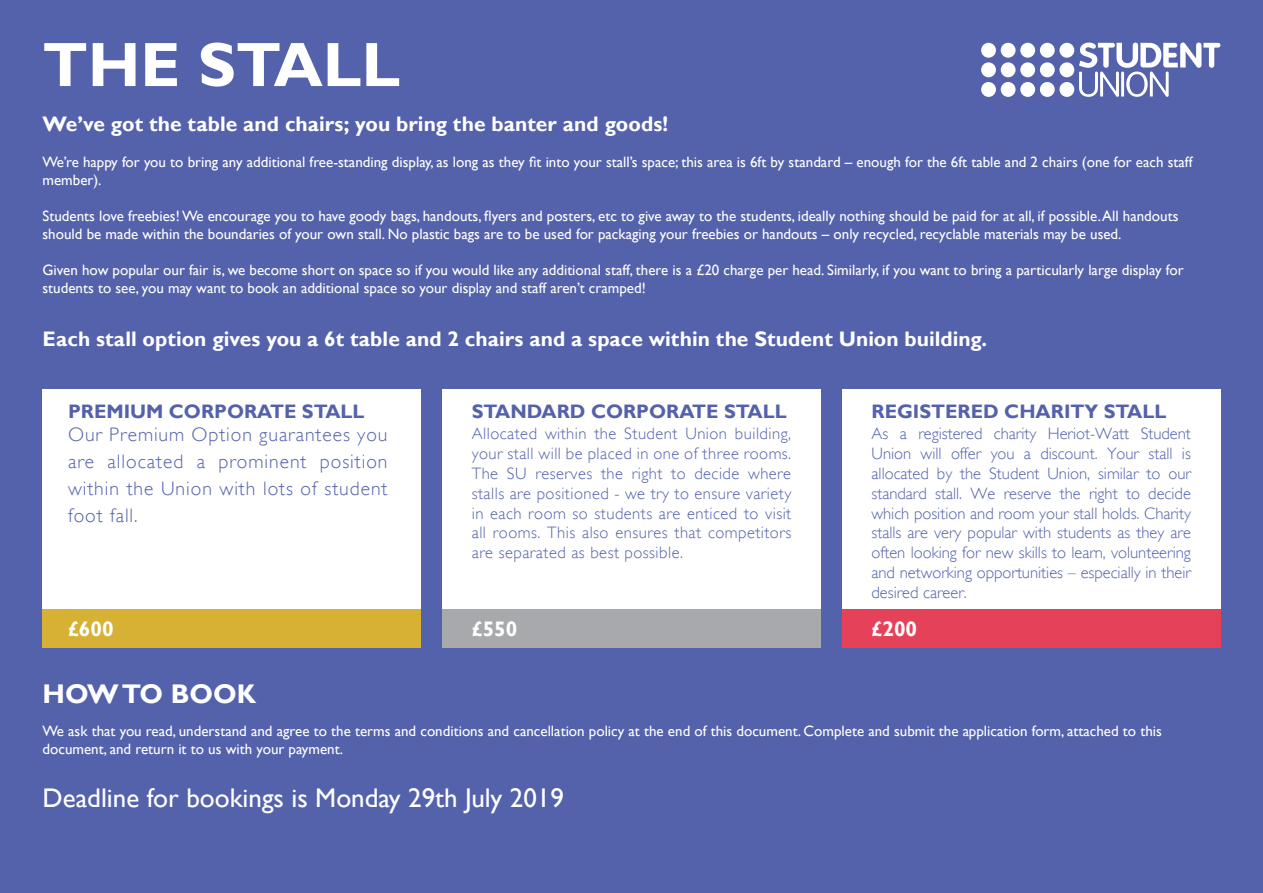
<style>
.page{position:relative;width:1263px;height:893px;background:#5461ab}
.page>*{position:absolute;margin:0;border:0;box-sizing:border-box;transform-origin:0 0}
.t1{font:700 63px "Gill Sans";color:#fff}
.t2{font:27px "Gill Sans";color:#fff}
.t3{font:700 27px "Gill Sans";color:#fff}
.t4{font:700 21px "Gill Sans";color:#fff}
.t5{font:300 19.5px/27px "Gill Sans";letter-spacing:.05em;color:#5461ab;text-align:justify}
.t6{font:700 19.5px "Gill Sans";color:#5461ab}
.t7{font:300 16.5px/19.8px "Gill Sans";letter-spacing:.015em;color:#5461ab;text-align:justify}
.t8{font:15px/18px "Gill Sans";color:#fff}
</style>
<div class="page">
<div style="left:43px;top:389px;width:378px;height:220px;background:#fff"></div>
<div style="left:442px;top:389px;width:379px;height:220px;background:#fff"></div>
<div style="left:842px;top:389px;width:378px;height:220px;background:#fff"></div>
<div style="left:43px;top:609px;width:378px;height:39px;background:#d6b133"></div>
<div style="left:442px;top:609px;width:379px;height:39px;background:#a7a9ac"></div>
<div style="left:842px;top:609px;width:378px;height:39px;background:#e5425a"></div>
<svg style="left:1079px;top:43px;width:141px;height:54px"></svg>
<div style="left:981px;top:43px;width:15px;height:15px;background:#fff;border-radius:50%"></div>
<div style="left:1059px;top:43px;width:15px;height:15px;background:#fff;border-radius:50%"></div>
<div style="left:1040px;top:43px;width:15px;height:15px;background:#fff;border-radius:50%"></div>
<div style="left:1020px;top:43px;width:15px;height:15px;background:#fff;border-radius:50%"></div>
<div style="left:1001px;top:43px;width:14px;height:15px;background:#fff;border-radius:50%"></div>
<div style="left:981px;top:62px;width:15px;height:15px;background:#fff;border-radius:50%"></div>
<div style="left:1059px;top:62px;width:15px;height:15px;background:#fff;border-radius:50%"></div>
<div style="left:1040px;top:62px;width:15px;height:15px;background:#fff;border-radius:50%"></div>
<div style="left:1020px;top:62px;width:15px;height:15px;background:#fff;border-radius:50%"></div>
<div style="left:1001px;top:62px;width:14px;height:15px;background:#fff;border-radius:50%"></div>
<div style="left:981px;top:82px;width:15px;height:15px;background:#fff;border-radius:50%"></div>
<div style="left:1059px;top:82px;width:15px;height:15px;background:#fff;border-radius:50%"></div>
<div style="left:1040px;top:82px;width:15px;height:15px;background:#fff;border-radius:50%"></div>
<div style="left:1020px;top:82px;width:15px;height:15px;background:#fff;border-radius:50%"></div>
<div style="left:1001px;top:82px;width:14px;height:15px;background:#fff;border-radius:50%"></div>
<h1 class="t1" style="left:43px;top:27px;width:359px">THE STALL</h1>
<h3 class="t4" style="left:43px;top:112px;width:627px">We’ve got the table and chairs; you bring the banter and goods!</h3>
<p class="t8" style="left:43px;top:154px;width:1151px">We’re happy for you to bring any additional free-standing display, as long as they fit into your stall’s space; this area is 6ft by standard – enough for the 6ft table and 2 chairs (one for each staff member).</p>
<p class="t8" style="left:43px;top:208px;width:1137px">Students love freebies! We encourage you to have goody bags, handouts, flyers and posters, etc to give away to the students, ideally nothing should be paid for at all, if possible. All handouts should be made within the boundaries of your own stall. No plastic bags are to be used for packaging your freebies or handouts – only recycled, recyclable materials may be used.</p>
<p class="t8" style="left:43px;top:262px;width:1142px">Given how popular our fair is, we become short on space so if you would like any additional staff, there is a £20 charge per head. Similarly, if you want to bring a particularly large display for students to see, you may want to book an additional space so your display and staff aren’t cramped!</p>
<h3 class="t4" style="left:43px;top:326px;width:946px">Each stall option gives you a 6t table and 2 chairs and a space within the Student Union building.</h3>
<h3 class="t6" style="left:68px;top:400px;width:298px">PREMIUM CORPORATE STALL</h3>
<h3 class="t5" style="left:68px;top:421px;width:321px">Our Premium Option guarantees you are allocated a prominent position within the Union with lots of student foot fall.</h3>
<h3 class="t4" style="left:68px;top:616px;width:47px">£600</h3>
<h3 class="t6" style="left:472px;top:400px;width:316px">STANDARD CORPORATE STALL</h3>
<p class="t7" style="left:472px;top:424px;width:321px">Allocated within the Student Union building, your stall will be placed in one of three rooms.<br>The SU reserves the right to decide where stalls are positioned - we try to ensure variety in each room so students are enticed to visit all rooms. This also ensures that competitors are separated as best possible.</p>
<h3 class="t4" style="left:472px;top:616px;width:47px">£550</h3>
<h3 class="t6" style="left:871px;top:400px;width:296px">REGISTERED CHARITY STALL</h3>
<p class="t7" style="left:871px;top:424px;width:321px">As a registered charity Heriot-Watt Student Union will offer you a discount. Your stall is allocated by the Student Union, similar to our standard stall. We reserve the right to decide which position and room your stall holds. Charity stalls are very popular with students as they are often looking for new skills to learn, volunteering and networking opportunities – especially in their desired career.</p>
<h3 class="t4" style="left:871px;top:616px;width:47px">£200</h3>
<h2 class="t3" style="left:43px;top:678px;width:215px">HOW TO BOOK</h2>
<p class="t8" style="left:43px;top:722px;width:1121px">We ask that you read, understand and agree to the terms and conditions and cancellation policy at the end of this document. Complete and submit the application form, attached to this document, and return it to us with your payment.</p>
<h2 class="t2" style="left:43px;top:782px;width:523px">Deadline for bookings is Monday 29th July 2019</h2>
</div>
